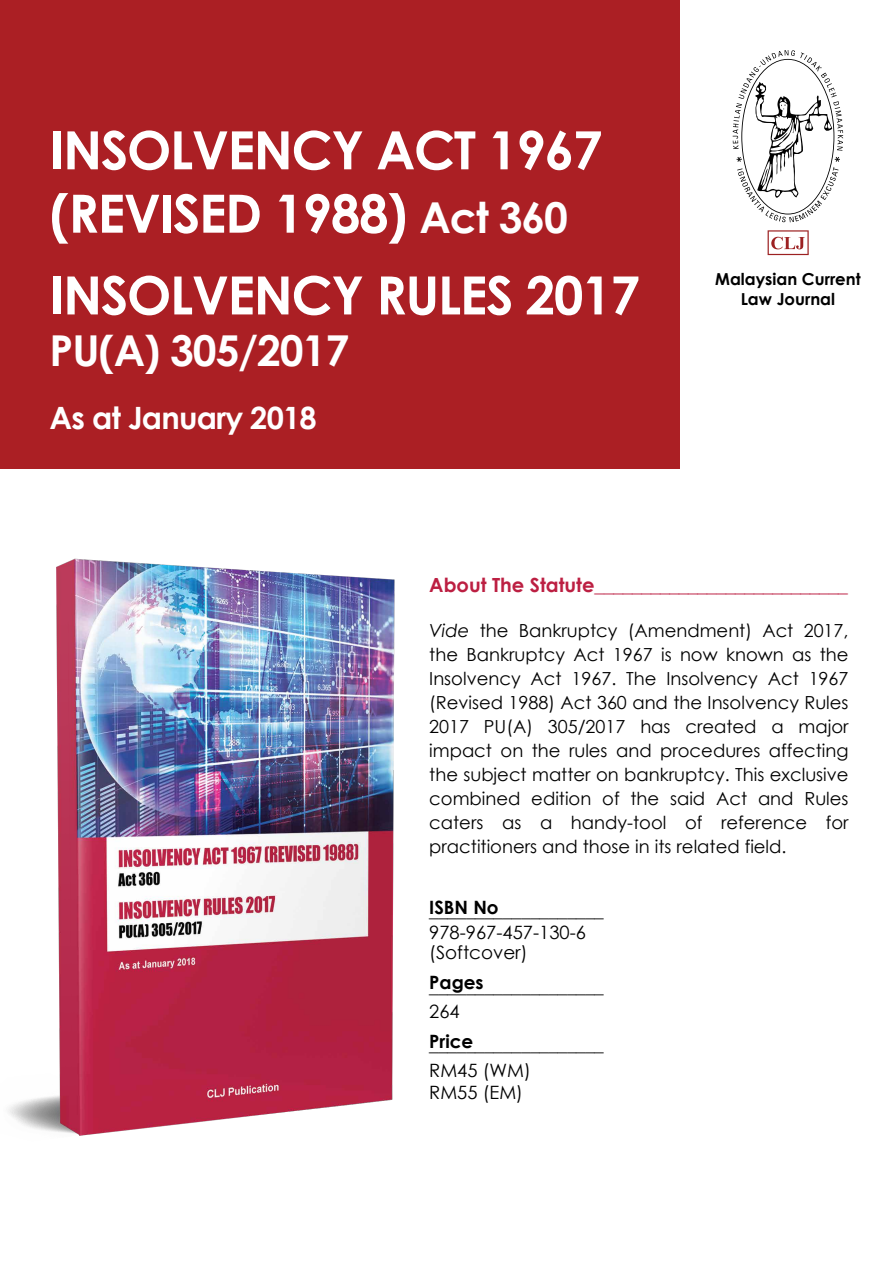
<style>
.page{position:relative;width:893px;height:1263px;background:#fff}
.page>*{position:absolute;margin:0;border:0;box-sizing:border-box;transform-origin:0 0}
.t1{font:700 52.8px/63.3px "Century Gothic";letter-spacing:-.025em;color:#fff}
.t2{font:700 42.6px "Century Gothic";letter-spacing:-.025em;color:#fff}
.t3{font:700 30.75px "Century Gothic";letter-spacing:-.025em;color:#fff}
.t4{font:700 19.5px "Century Gothic";color:#bc1f42}
.t5{font:700 18.3px "Century Gothic";color:#010101}
.t6{font:18.3px/20.1px "Century Gothic";color:#010101}
.t7{font:18px/24px "Century Gothic";color:#010101;text-align:justify}
.t8{font:700 16.5px/19.8px "Century Gothic";color:#010101;text-align:center}
.s1{font-size:42.6px}
.s2{font-style:italic}
</style>
<div class="page">
<svg style="left:733px;top:50px;width:110px;height:172px"></svg>
<svg style="left:767px;top:230px;width:42px;height:26px"></svg>
<svg style="left:768px;top:230px;width:41px;height:25px"></svg>
<div style="left:0;top:0;width:680px;height:468px;background:#ab1f24"></div>
<img style="left:8px;top:558px;width:387px;height:578px">
<h1 class="t1" style="left:50px;top:116px;width:554px">INSOLVENCY ACT 1967 (REVISED 1988) <span class="s1">Act 360</span></h1>
<h1 class="t1" style="left:50px;top:261px;width:592px">INSOLVENCY RULES 2017</h1>
<h2 class="t2" style="left:50px;top:318px;width:301px">PU(A) 305/2017</h2>
<h3 class="t3" style="left:50px;top:394px;width:269px">As at January 2018</h3>
<p class="t8" style="left:715px;top:268px;width:147px">Malaysian Current<br>Law Journal</p>
<p class="t4" style="left:429px;top:570px;width:420px">About The Statute___________________________</p>
<p class="t7" style="left:429px;top:618px;width:421px"><span class="s2">Vide</span> the Bankruptcy (Amendment) Act 2017, the Bankruptcy Act 1967 is now known as the Insolvency Act 1967. The Insolvency Act 1967 (Revised 1988) Act 360 and the Insolvency Rules 2017 PU(A) 305/2017 has created a major impact on the rules and procedures affecting the subject matter on bankruptcy. This exclusive combined edition of the said Act and Rules caters as a handy-tool of reference for practitioners and those in its related field.</p>
<p class="t5" style="left:429px;top:893px;width:71px">ISBN No</p>
<p class="t5" style="left:429px;top:896px;width:176px">___________________</p>
<p class="t6" style="left:429px;top:922px;width:158px">978-967-457-130-6 (Softcover)</p>
<p class="t5" style="left:429px;top:969px;width:56px">Pages</p>
<p class="t5" style="left:429px;top:972px;width:176px">___________________</p>
<p class="t6" style="left:429px;top:1001px;width:32px">264</p>
<p class="t5" style="left:429px;top:1027px;width:46px">Price</p>
<p class="t5" style="left:429px;top:1031px;width:176px">___________________</p>
<p class="t6" style="left:429px;top:1059px;width:103px;line-height:22px">RM45 (WM)<br>RM55 (EM)</p>
</div>
